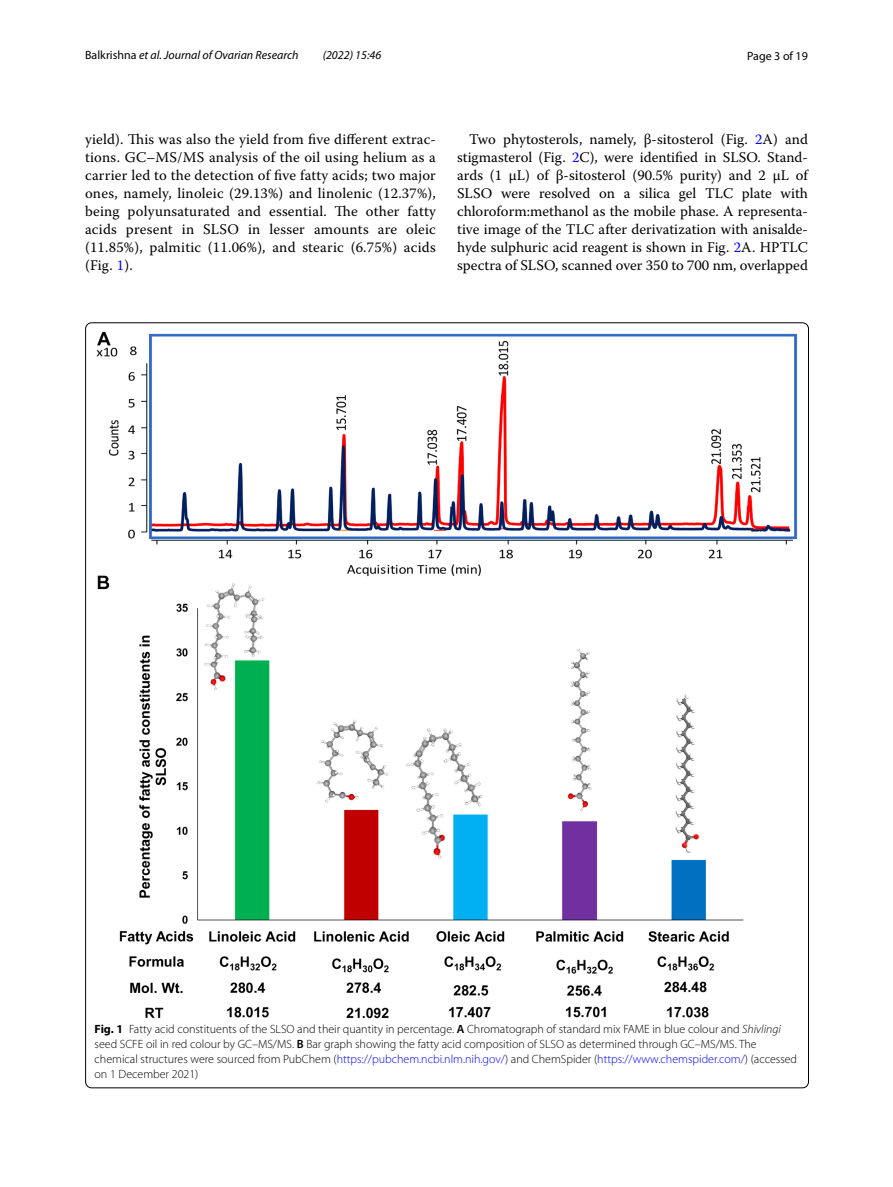
<style>
.page{position:relative;width:893px;height:1187px;background:#fff}
.page>*{position:absolute;margin:0;border:0;box-sizing:border-box;transform-origin:0 0}
.t1{font:14.7px/18px "Warnock Pro";letter-spacing:.015em;color:#000;text-align:justify}
.t2{font:300 12px/15px "Myriad Pro";color:#000}
.t3{font:italic 12px "Myriad Pro";color:#000}
.t4{font:12px "Myriad Pro";color:#000}
.s1{font-style:normal}
.s2{color:#00f}
.s3{font-weight:700}
.s4{font-weight:600}
.s5{font-style:italic}
</style>
<div class="page">
<img style="left:97px;top:332px;width:700px;height:686px">
<p class="t3" style="left:85px;top:48px;width:215px"><span class="s1">Balkrishna</span> et al. Journal of Ovarian Research</p>
<p class="t3" style="left:323px;top:48px;width:60px">(2022) 15:46</p>
<p class="t4" style="left:747px;top:48px;width:62px">Page 3 of 19</p>
<p class="t1" style="left:85px;top:130px;width:352px">yield). This was also the yield from five different extrac&shy;tions. GC–MS/MS analysis of the oil using helium as a carrier led to the detection of five fatty acids; two major ones, namely, linoleic (29.13%) and linolenic (12.37%), being polyunsaturated and essential. The other fatty acids present in SLSO in lesser amounts are oleic (11.85%), palmitic (11.06%), and stearic (6.75%) acids (Fig. <span class="s2">1</span>).</p>
<p class="t1" style="left:457px;top:130px;width:352px;text-indent:12px">Two phytosterols, namely, β-sitosterol (Fig. <span class="s2">2</span>A) and stigmasterol (Fig. <span class="s2">2</span>C), were identified in SLSO. Stand&shy;ards (1 µL) of β-sitosterol (90.5% purity) and 2 µL of SLSO were resolved on a silica gel TLC plate with chloroform:methanol as the mobile phase. A representa&shy;tive image of the TLC after derivatization with anisalde&shy;hyde sulphuric acid reagent is shown in Fig. <span class="s2">2</span>A. HPTLC spectra of SLSO, scanned over 350 to 700 nm, overlapped</p>
<p class="t2" style="left:95px;top:1021px;width:704px"><span class="s3">Fig. 1</span> Fatty acid constituents of the SLSO and their quantity in percentage. <span class="s4">A</span> Chromatograph of standard mix FAME in blue colour and <span class="s5">Shivlingi </span>seed SCFE oil in red colour by GC–MS/MS. <span class="s4">B</span> Bar graph showing the fatty acid composition of SLSO as determined through GC–MS/MS. The chemical structures were sourced from PubChem (<span class="s2">https://pubchem.ncbi.nlm.nih.gov/</span>) and ChemSpider (<span class="s2">https://www.chemspider.com/</span>) (accessed on 1 December 2021)</p>
</div>
